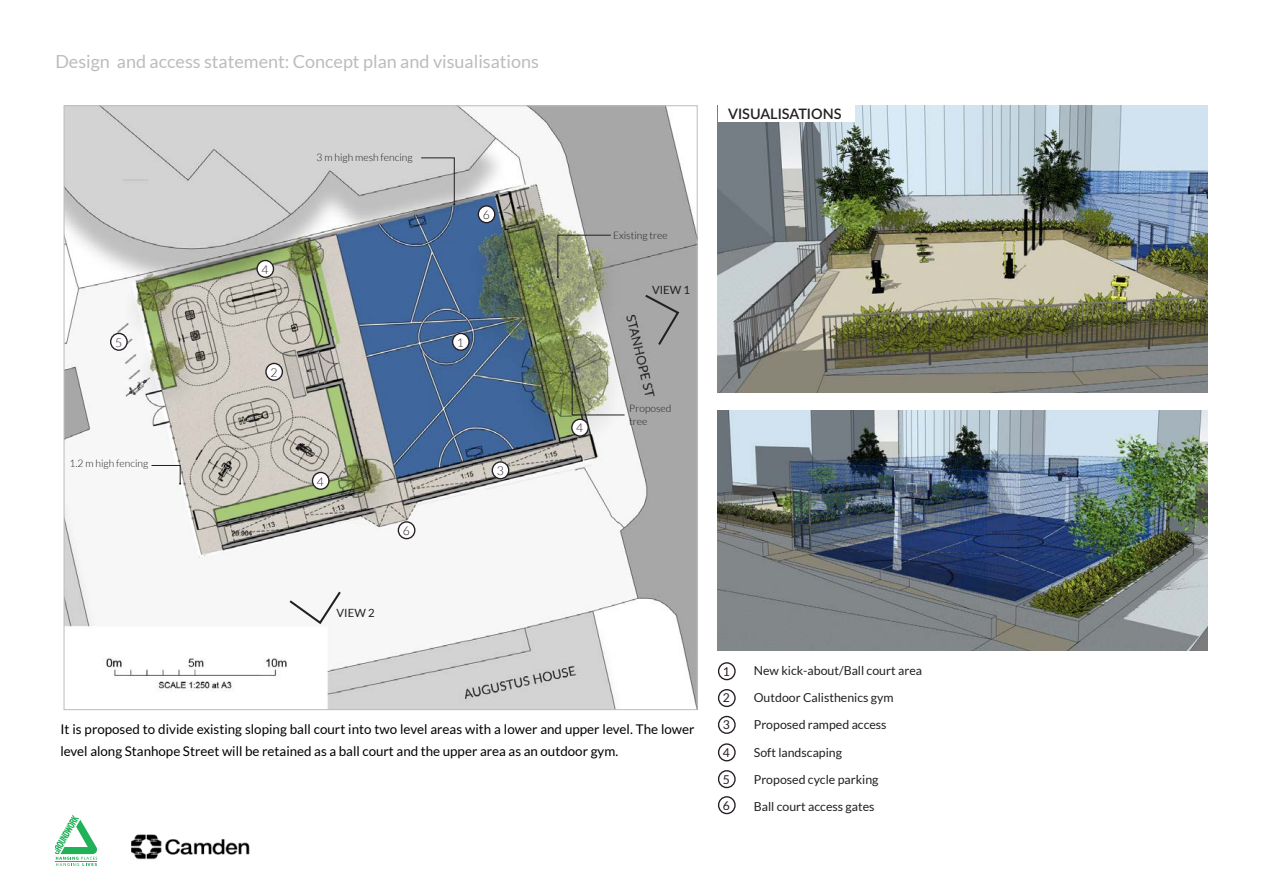
<style>
.page{position:relative;width:1263px;height:893px;background:#fff}
.page>*{position:absolute;margin:0;border:0;box-sizing:border-box;transform-origin:0 0}
.t1{font:18px "Lato";color:#bdbcbc}
.t2{font:600 14.4px "Lato";color:#231f20}
.t3{font:13.35px/21.6px "Lato";color:#000}
.t4{font:12.3px "Lato";color:#231f20}
.t5{font:300 12.15px "Lato";color:#231f20}
.t6{font:12.15px "Lato";color:#231f20}
.t7{font:11.25px "Lato";color:#231f20}
.t8{font:300 10.35px/12.3px "Lato";color:#231f20}
</style>
<div class="page">
<img style="left:718px;top:410px;width:489px;height:240px">
<img style="left:718px;top:106px;width:489px;height:286px">
<svg style="left:55px;top:815px;width:42px;height:51px"></svg>
<img style="left:131px;top:834px;width:119px;height:26px">
<img style="left:66px;top:107px;width:630px;height:601px">
<svg style="left:718px;top:106px;width:136px;height:15px"></svg>
<div style="left:718px;top:107px;width:132px;height:14px;background:#fff"></div>
<svg style="left:266px;top:363px;width:16px;height:17px"></svg>
<div style="left:265px;top:363px;width:18px;height:18px;border:1px solid #231f20;border-radius:50%"></div>
<div style="left:492px;top:462px;width:17px;height:17px;background:#fffdff;border-radius:50%"></div>
<div style="left:492px;top:461px;width:17px;height:18px;border:1px solid #231f20;border-radius:50%"></div>
<div style="left:398px;top:522px;width:17px;height:17px;background:#fffdff;border-radius:50%"></div>
<div style="left:398px;top:521px;width:17px;height:18px;border:1px solid #231f20;border-radius:50%"></div>
<div style="left:572px;top:419px;width:16px;height:17px;background:#fffdff;border-radius:50%"></div>
<div style="left:571px;top:419px;width:18px;height:18px;border:1px solid #231f20;border-radius:50%"></div>
<div style="left:312px;top:472px;width:17px;height:17px;background:#fffdff;border-radius:50%"></div>
<div style="left:312px;top:472px;width:18px;height:18px;border:1px solid #231f20;border-radius:50%"></div>
<div style="left:257px;top:260px;width:16px;height:17px;background:#fffdff;border-radius:50%"></div>
<div style="left:256px;top:260px;width:18px;height:18px;border:1px solid #231f20;border-radius:50%"></div>
<div style="left:111px;top:333px;width:16px;height:17px;background:#fffdff;border-radius:50%"></div>
<div style="left:110px;top:333px;width:18px;height:18px;border:1px solid #231f20;border-radius:50%"></div>
<svg style="left:453px;top:333px;width:16px;height:17px"></svg>
<div style="left:452px;top:333px;width:18px;height:18px;border:1px solid #231f20;border-radius:50%"></div>
<div style="left:718px;top:662px;width:18px;height:18px;border:1px solid #231f20;border-radius:50%"></div>
<div style="left:718px;top:689px;width:18px;height:18px;border:1px solid #231f20;border-radius:50%"></div>
<div style="left:718px;top:716px;width:18px;height:18px;border:1px solid #231f20;border-radius:50%"></div>
<div style="left:718px;top:743px;width:18px;height:18px;border:1px solid #231f20;border-radius:50%"></div>
<svg style="left:719px;top:771px;width:16px;height:16px"></svg>
<div style="left:718px;top:770px;width:18px;height:18px;border:1px solid #231f20;border-radius:50%"></div>
<svg style="left:719px;top:797px;width:16px;height:16px"></svg>
<div style="left:718px;top:796px;width:18px;height:18px;border:1px solid #231f20;border-radius:50%"></div>
<svg style="left:151px;top:465px;width:30px;height:20px"></svg>
<svg style="left:557px;top:235px;width:54px;height:43px;background:#9a9e83"></svg>
<svg style="left:571px;top:371px;width:54px;height:44px"></svg>
<svg style="left:421px;top:157px;width:34px;height:48px;background:#bdbdbd"></svg>
<svg style="left:643px;top:293px;width:38px;height:54px;background:#9d9c9d"></svg>
<svg style="left:287px;top:589px;width:56px;height:37px"></svg>
<div style="left:478px;top:206px;width:17px;height:17px;background:#fffdff;border-radius:50%"></div>
<div style="left:478px;top:205px;width:17px;height:18px;border:1px solid #231f20;border-radius:50%"></div>
<p class="t1" style="left:55px;top:52px;width:485px">Design and access statement: Concept plan and visualisations</p>
<p class="t5" style="left:261px;top:263px;width:9px">4</p>
<p class="t8" style="left:316px;top:151px;width:98px">3 m high mesh fencing</p>
<p class="t5" style="left:483px;top:208px;width:9px">6</p>
<p class="t5" style="left:115px;top:336px;width:9px">5</p>
<p class="t5" style="left:457px;top:336px;width:9px">1</p>
<p class="t5" style="left:270px;top:366px;width:9px">2</p>
<p class="t8" style="left:69px;top:457px;width:80px">1.2 m high fencing</p>
<p class="t5" style="left:317px;top:475px;width:9px">4</p>
<p class="t5" style="left:403px;top:524px;width:9px">6</p>
<p class="t5" style="left:497px;top:464px;width:9px">3</p>
<p class="t8" style="left:613px;top:229px;width:56px">Existing tree</p>
<p class="t7" style="left:652px;top:283px;width:40px">VIEW 1</p>
<p class="t5" style="left:576px;top:422px;width:9px">4</p>
<p class="t8" style="left:629px;top:403px;width:44px">Proposed tree</p>
<p class="t2" style="left:728px;top:103px;width:115px">VISUALISATIONS</p>
<p class="t7" style="left:337px;top:607px;width:40px">VIEW 2</p>
<p class="t3" style="left:60px;top:718px;width:636px">It is proposed to divide existing sloping ball court into two level areas with a lower and upper level. The lower level along Stanhope Street will be retained as a ball court and the upper area as an outdoor gym.</p>
<p class="t6" style="left:723px;top:664px;width:9px">1</p>
<p class="t6" style="left:723px;top:691px;width:9px">2</p>
<p class="t6" style="left:723px;top:718px;width:9px">3</p>
<p class="t6" style="left:723px;top:746px;width:9px">4</p>
<p class="t6" style="left:723px;top:772px;width:9px">5</p>
<p class="t6" style="left:723px;top:798px;width:9px">6</p>
<p class="t4" style="left:754px;top:664px;width:170px">New kick-about/Ball court area</p>
<p class="t4" style="left:754px;top:691px;width:141px">Outdoor Calisthenics gym</p>
<p class="t4" style="left:754px;top:718px;width:134px">Proposed ramped access</p>
<p class="t4" style="left:754px;top:745px;width:90px">Soft landscaping</p>
<p class="t4" style="left:754px;top:772px;width:126px">Proposed cycle parking</p>
<p class="t4" style="left:754px;top:799px;width:122px">Ball court access gates</p>
</div>
